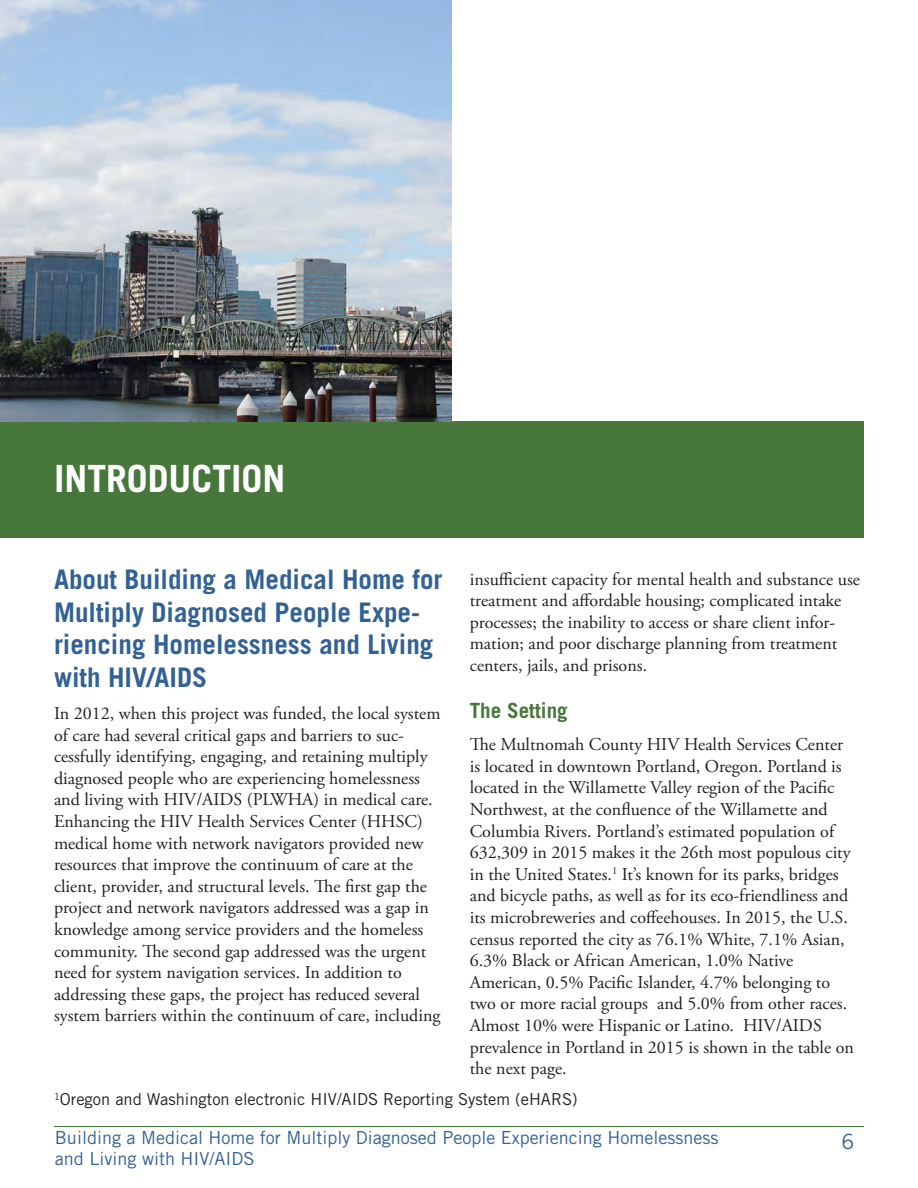
<style>
.page{position:relative;width:918px;height:1188px;background:#fff}
.page>*{position:absolute;margin:0;border:0;box-sizing:border-box;transform-origin:0 0}
.Heading1{font:700 37.5px "Trade Gothic LT Std";color:#fff}
.Heading2{font:700 27px/32.4px "Trade Gothic LT Std";color:#326195}
.Heading3{font:700 21px "Trade Gothic LT Std";color:#48773c}
.t1{font:21px "Trade Gothic LT Std";color:#326195}
.body_text{font:18px/21.6px "Adobe Garamond Pro";color:#231f20}
.t2{font:18px "Trade Gothic LT Std";color:#326195}
.sidebar_text{font:16.5px "Trade Gothic LT Std";color:#231f20}
</style>
<div class="page">
<hr style="left:54px;top:1126px;width:810px;height:1px;background:#48773c">
<div style="left:0;top:421px;width:864px;height:117px;background:#48773c"></div>
<img style="left:0;top:0;width:452px;height:421px">
<p class="Heading1" style="left:54px;top:456px;width:233px">INTRODUCTION</p>
<p class="Heading2" style="left:54px;top:563px;width:390px">About Building a Medical Home for<br>Multiply Diagnosed People Expe&shy;riencing Homelessness and Living with HIV/AIDS</p>
<p class="body_text" style="left:54px;top:703px;width:388px">In 2012, when this project was funded, the local system of care had several critical gaps and barriers to suc&shy;cessfully identifying, engaging, and retaining multiply diagnosed people who are experiencing homelessness and living with HIV/AIDS (PLWHA) in medical care.<br>Enhancing the HIV Health Services Center (HHSC) medical home with network navigators provided new resources that improve the continuum of care at the client, provider, and structural levels. The first gap the project and network navigators addressed was a gap in knowledge among service providers and the homeless community. The second gap addressed was the urgent need for system navigation services. In addition to addressing these gaps, the project has reduced several system barriers within the continuum of care, including</p>
<p class="body_text" style="left:470px;top:569px;width:392px">insufficient capacity for mental health and substance use treatment and affordable housing; complicated intake processes; the inability to access or share client infor&shy;mation; and poor discharge planning from treatment centers, jails, and prisons.</p>
<p class="Heading3" style="left:470px;top:697px;width:100px">The Setting</p>
<p class="body_text" style="left:470px;top:734px;width:386px">The Multnomah County HIV Health Services Center is located in downtown Portland, Oregon. Portland is located in the Willamette Valley region of the Pacific Northwest, at the confluence of the Willamette and Columbia Rivers. Portland’s estimated population of 632,309 in 2015 makes it the 26th most populous city in the United States.<sup>1</sup> It’s known for its parks, bridges and bicycle paths, as well as for its eco-friendliness and its microbreweries and coffeehouses. In 2015, the U.S. census reported the city as 76.1% White, 7.1% Asian, 6.3% Black or African American, 1.0% Native American, 0.5% Pacific Islander, 4.7% belonging to two or more racial groups and 5.0% from other races.<br>Almost 10% were Hispanic or Latino. HIV/AIDS prevalence in Portland in 2015 is shown in the table on the next page.</p>
<p class="sidebar_text" style="left:54px;top:1090px;width:525px"><sup>1</sup>Oregon and Washington electronic HIV/AIDS Reporting System (eHARS)</p>
<p class="t2" style="left:55px;top:1126px;width:665px">Building a Medical Home for Multiply Diagnosed People Experiencing Homelessness</p>
<p class="t1" style="left:841px;top:1129px;width:14px">6</p>
<p class="t2" style="left:55px;top:1148px;width:201px">and Living with HIV/AIDS</p>
</div>
